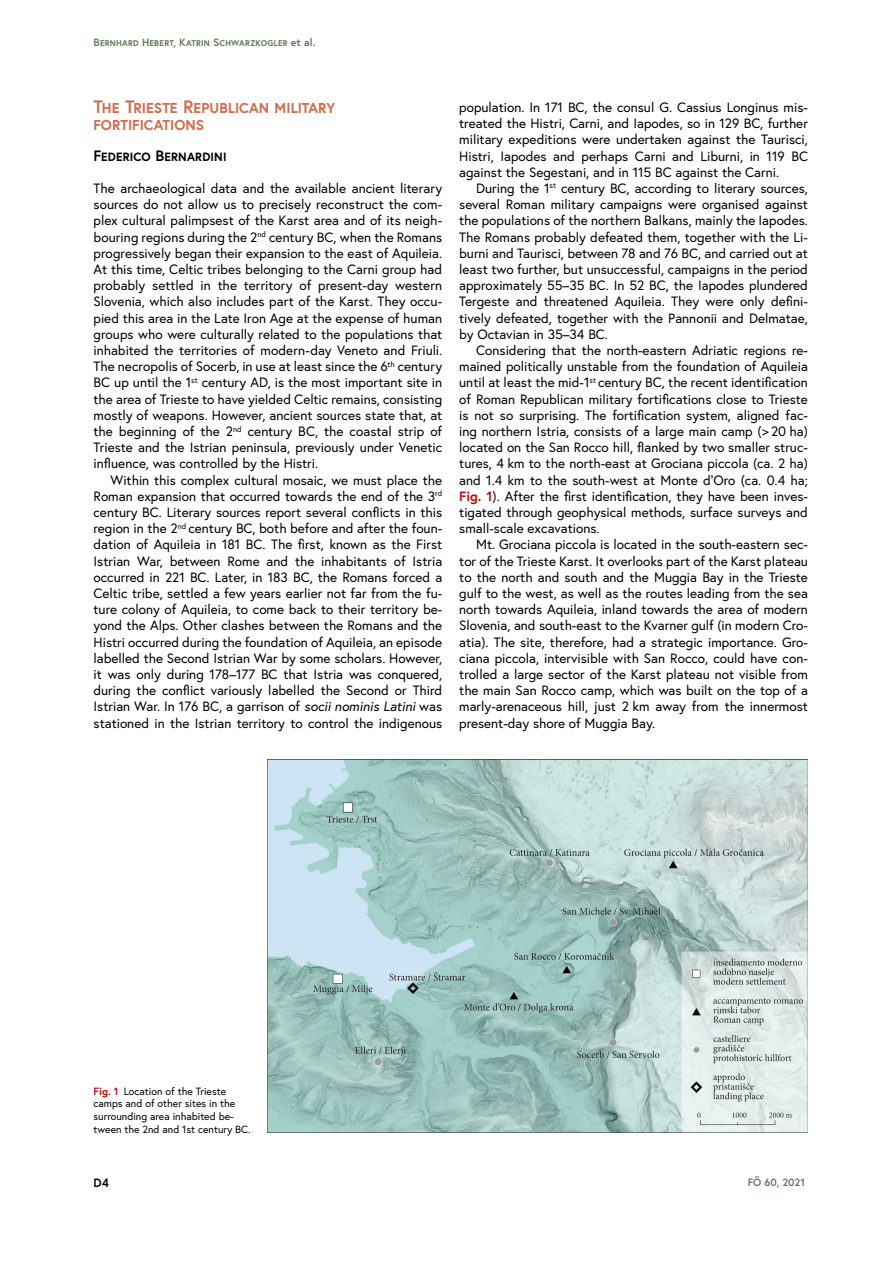
<style>
.page{position:relative;width:893px;height:1263px;background:#fff}
.page>*{position:absolute;margin:0;border:0;box-sizing:border-box;transform-origin:0 0}
.t1{font:700 18px/16.2px "Europa Austria Caps";color:#ce6f4f}
.t2{font:700 15px "Europa Austria Caps";letter-spacing:.005em;color:#000}
.t3{font:13.5px/16.2px "Europa Austria";color:#000;text-align:justify}
.t4{font:700 12px "Europa Austria";color:#000}
.t5{font:10.5px/12.6px "Europa Austria";color:#000}
.t6{font:700 10.5px "Europa Austria Caps";letter-spacing:.02em;color:#65765e}
.t7{font:700 10.5px "Europa Austria";color:#65765e}
.s1{font-family:"Europa Austria"}
.s2{font-style:italic}
.s3{font-weight:700;color:#b70906}
</style>
<div class="page">
<img style="left:268px;top:759px;width:540px;height:374px">
<p class="t6" style="left:94px;top:36px;width:223px">Bernhard Hebert, Katrin Schwarzkogler <span class="s1">et al.</span></p>
<h1 class="t1" style="left:94px;top:99px;width:243px">The Trieste Republican military fortifications</h1>
<p class="t2" style="left:94px;top:146px;width:135px">Federico Bernardini</p>
<p class="t3" style="left:94px;top:180px;width:350px">The archaeological data and the available ancient literary sources do not allow us to precisely reconstruct the com&shy;plex cultural palimpsest of the Karst area and of its neigh&shy;bouring regions during the 2<sup>nd</sup> century BC, when the Romans progressively began their expansion to the east of Aquileia.<br>At this time, Celtic tribes belonging to the Carni group had probably settled in the territory of present-day western Slovenia, which also includes part of the Karst. They occu&shy;pied this area in the Late Iron Age at the expense of human groups who were culturally related to the populations that inhabited the territories of modern-day Veneto and Friuli.<br>The necropolis of Socerb, in use at least since the 6<sup>th</sup> century BC up until the 1<sup>st</sup> century AD, is the most important site in the area of Trieste to have yielded Celtic remains, consisting mostly of weapons. However, ancient sources state that, at the beginning of the 2<sup>nd</sup> century BC, the coastal strip of Trieste and the Istrian peninsula, previously under Venetic influence, was controlled by the Histri.</p>
<p class="t3" style="left:94px;top:471px;width:350px;text-indent:17px">Within this complex cultural mosaic, we must place the Roman expansion that occurred towards the end of the 3<sup>rd </sup>century BC. Literary sources report several conflicts in this region in the 2<sup>nd</sup> century BC, both before and after the foun&shy;dation of Aquileia in 181 BC. The first, known as the First Istrian War, between Rome and the inhabitants of Istria occurred in 221 BC. Later, in 183 BC, the Romans forced a Celtic tribe, settled a few years earlier not far from the fu&shy;ture colony of Aquileia, to come back to their territory be&shy;yond the Alps. Other clashes between the Romans and the Histri occurred during the foundation of Aquileia, an episode labelled the Second Istrian War by some scholars. However, it was only during 178–177 BC that Istria was conquered, during the conflict variously labelled the Second or Third Istrian War. In 176 BC, a garrison of <span class="s2">socii nominis Latini</span> was stationed in the Istrian territory to control the indigenous</p>
<p class="t3" style="left:459px;top:99px;width:350px">population. In 171 BC, the consul G. Cassius Longinus mis&shy;treated the Histri, Carni, and Iapodes, so in 129 BC, further military expeditions were undertaken against the Taurisci, Histri, Iapodes and perhaps Carni and Liburni, in 119 BC against the Segestani, and in 115 BC against the Carni.</p>
<p class="t3" style="left:459px;top:180px;width:350px;text-indent:17px">During the 1<sup>st</sup> century BC, according to literary sources, several Roman military campaigns were organised against the populations of the northern Balkans, mainly the Iapodes.<br>The Romans probably defeated them, together with the Li&shy;burni and Taurisci, between 78 and 76 BC, and carried out at least two further, but unsuccessful, campaigns in the period approximately 55–35 BC. In 52 BC, the Iapodes plundered Tergeste and threatened Aquileia. They were only defini&shy;tively defeated, together with the Pannonii and Delmatae, by Octavian in 35–34 BC.</p>
<p class="t3" style="left:459px;top:342px;width:350px;text-indent:17px">Considering that the north-eastern Adriatic regions re&shy;mained politically unstable from the foundation of Aquileia until at least the mid-1<sup>st</sup> century BC, the recent identification of Roman Republican military fortifications close to Trieste is not so surprising. The fortification system, aligned fac&shy;ing northern Istria, consists of a large main camp (&gt; 20 ha) located on the San Rocco hill, flanked by two smaller struc&shy;tures, 4 km to the north-east at Grociana piccola (ca. 2 ha) and 1.4 km to the south-west at Monte d'Oro (ca. 0.4 ha; <span class="s3">Fig. 1</span>). After the first identification, they have been inves&shy;tigated through geophysical methods, surface surveys and small-scale excavations.</p>
<p class="t3" style="left:459px;top:536px;width:350px;text-indent:17px">Mt. Grociana piccola is located in the south-eastern sec&shy;tor of the Trieste Karst. It overlooks part of the Karst plateau to the north and south and the Muggia Bay in the Trieste gulf to the west, as well as the routes leading from the sea north towards Aquileia, inland towards the area of modern Slovenia, and south-east to the Kvarner gulf (in modern Cro&shy;atia). The site, therefore, had a strategic importance. Gro&shy;ciana piccola, intervisible with San Rocco, could have con&shy;trolled a large sector of the Karst plateau not visible from the main San Rocco camp, which was built on the top of a marly-arenaceous hill, just 2 km away from the innermost present-day shore of Muggia Bay.</p>
<p class="t5" style="left:94px;top:1085px;width:158px"><span class="s3">Fig. 1</span> Location of the Trieste camps and of other sites in the surrounding area inhabited be&shy;tween the 2nd and 1st century BC.</p>
<p class="t4" style="left:94px;top:1175px;width:17px">D4</p>
<p class="t7" style="left:748px;top:1175px;width:59px">FÖ 60, 2021</p>
</div>
